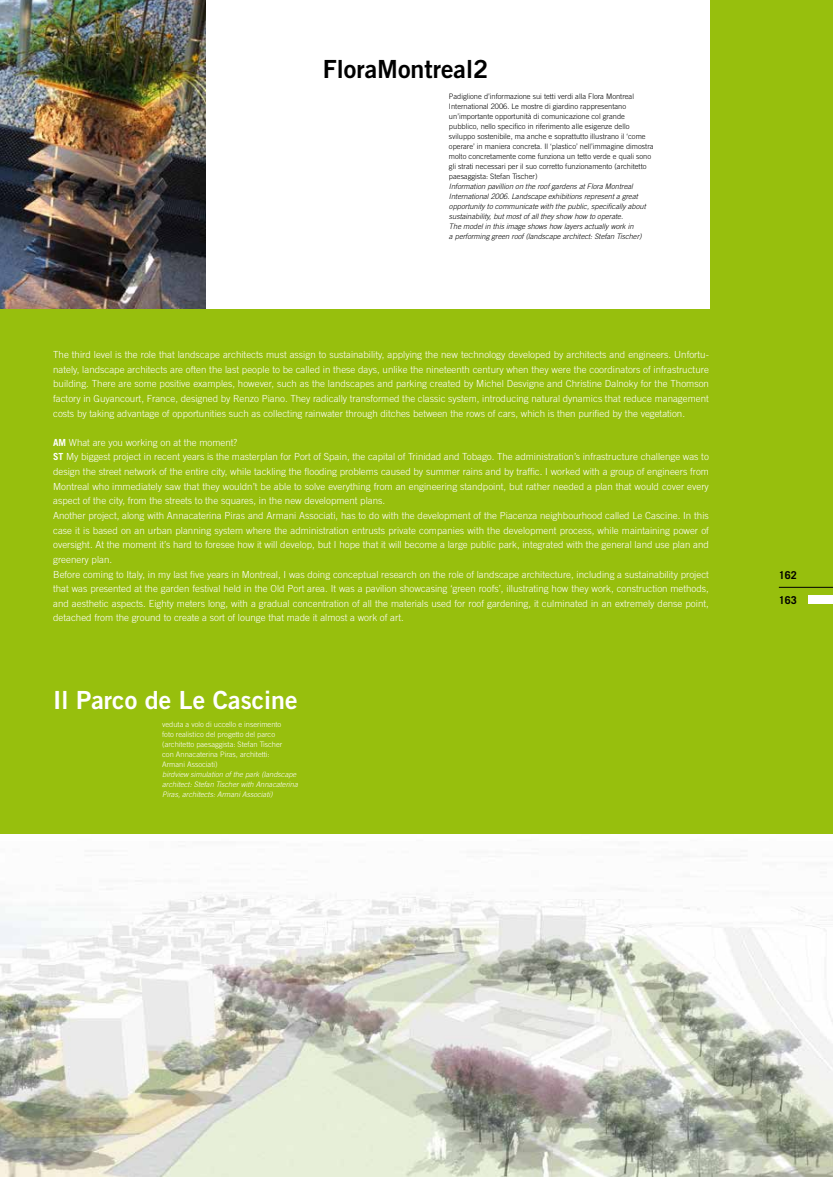
<style>
.page{position:relative;width:833px;height:1177px;background:#fff}
.page>*{position:absolute;margin:0;border:0;box-sizing:border-box;transform-origin:0 0}
.t1{font:25px "Trade Gothic LT Std Bd 2";color:#fff}
.t2{font:25px "Trade Gothic LT Std Bd 2";color:#000}
.t3{font:700 10.88px "Trade Gothic LT Std";color:#000}
.t4{font:300 9.75px/14.6px "Trade Gothic LT Std";color:#fff;text-align:justify}
.t5{font:300 7.5px/10px "Trade Gothic LT Std";color:#000}
.t6{font:italic 300 7.5px/10px "Trade Gothic LT Std";color:#000}
.t7{font:300 7.5px/10px "Trade Gothic LT Std";color:#fff}
.t8{font:italic 300 7.5px/10px "Trade Gothic LT Std";color:#fff}
.s1{font-weight:700}
</style>
<div class="page">
<div style="left:0;top:0;width:833px;height:1176px;background:#97bf0d"></div>
<hr style="left:779px;top:587px;width:54px;height:1px;background:#000">
<div style="left:808px;top:595px;width:25px;height:9px;background:#fff"></div>
<img style="left:0;top:834px;width:833px;height:342px">
<div style="left:56px;top:0;width:654px;height:308px;background:#fff"></div>
<img style="left:0;top:0;width:206px;height:308px">
<h1 class="t2" style="left:323px;top:54px;width:167px">FloraMontreal2</h1>
<p class="t5" style="left:449px;top:91px;width:206px">Padiglione d’informazione sui tetti verdi alla Flora Montreal International 2006. Le mostre di giardino rappresentano un’importante opportunità di comunicazione col grande pubblico, nello specifico in riferimento alle esigenze dello sviluppo sostenibile, ma anche e soprattutto illustrano il ‘come operare’ in maniera concreta. Il ‘plastico’ nell’immagine dimostra molto concretamente come funziona un tetto verde e quali sono gli strati necessari per il suo corretto funzionamento (architetto paesaggista: Stefan Tischer)</p>
<p class="t6" style="left:449px;top:181px;width:198px">Information pavillion on the roof gardens at Flora Montreal International 2006. Landscape exhibitions represent a great opportunity to communicate with the public, specifically about sustainability, but most of all they show how to operate.<br>The model in this image shows how layers actually work in<br>a performing green roof (landscape architect: Stefan Tischer)</p>
<p class="t4" style="left:53px;top:347px;width:657px">The third level is the role that landscape architects must assign to sustainability, applying the new technology developed by architects and engineers. Unfortu&shy;nately, landscape architects are often the last people to be called in these days, unlike the nineteenth century when they were the coordinators of infrastructure building. There are some positive examples, however, such as the landscapes and parking created by Michel Desvigne and Christine Dalnoky for the Thomson factory in Guyancourt, France, designed by Renzo Piano. They radically transformed the classic system, introducing natural dynamics that reduce management costs by taking advantage of opportunities such as collecting rainwater through ditches between the rows of cars, which is then purified by the vegetation.</p>
<p class="t4" style="left:53px;top:435px;width:657px;text-align:left"><span class="s1">AM</span> What are you working on at the moment?<br><span class="s1">ST</span> My biggest project in recent years is the masterplan for Port of Spain, the capital of Trinidad and Tobago. The administration’s infrastructure challenge was to design the street network of the entire city, while tackling the flooding problems caused by summer rains and by traffic. I worked with a group of engineers from Montreal who immediately saw that they wouldn’t be able to solve everything from an engineering standpoint, but rather needed a plan that would cover every aspect of the city, from the streets to the squares, in the new development plans.<br>Another project, along with Annacaterina Piras and Armani Associati, has to do with the development of the Piacenza neighbourhood called Le Cascine. In this case it is based on an urban planning system where the administration entrusts private companies with the development process, while maintaining power of oversight. At the moment it’s hard to foresee how it will develop, but I hope that it will become a large public park, integrated with the general land use plan and greenery plan.<br>Before coming to Italy, in my last five years in Montreal, I was doing conceptual research on the role of landscape architecture, including a sustainability project that was presented at the garden festival held in the Old Port area. It was a pavilion showcasing ‘green roofs’, illustrating how they work, construction methods, and aesthetic aspects. Eighty meters long, with a gradual concentration of all the materials used for roof gardening, it culminated in an extremely dense point, detached from the ground to create a sort of lounge that made it almost a work of art.</p>
<h1 class="t1" style="left:53px;top:685px;width:246px">Il Parco de Le Cascine</h1>
<p class="t7" style="left:162px;top:719px;width:122px">veduta a volo di uccello e inserimento foto realistico del progetto del parco (architetto paesaggista: Stefan Tischer con Annacaterina Piras, architetti:<br>Armani Associati)</p>
<p class="t8" style="left:162px;top:769px;width:137px">birdview simulation of the park (landscape architect: Stefan Tischer with Annacaterina<br>Piras, architects: Armani Associati)</p>
<p class="t3" style="left:779px;top:568px;width:20px">162</p>
<p class="t3" style="left:779px;top:593px;width:20px">163</p>
</div>
